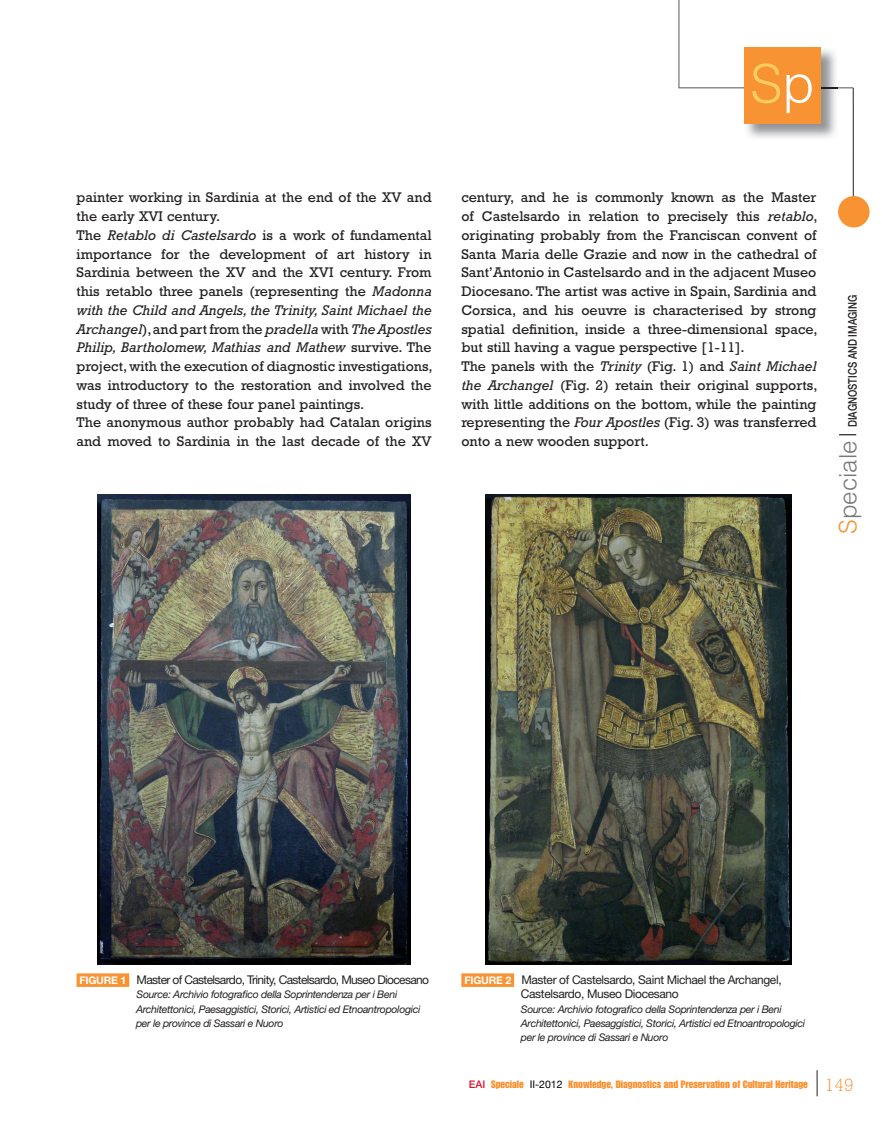
<style>
.page{position:relative;width:893px;height:1127px;background:#fff}
.page>*{position:absolute;margin:0;border:0;box-sizing:border-box;transform-origin:0 0}
.t1{font:300 52.65px "Helvetica";color:#fecd64}
.t2{font:14.25px/18.8px "Rockwell";color:#231f20}
.t3{font:12px/14.2px "Helvetica Neue";letter-spacing:-.03em;color:#231f20}
.t4{font:12px "Helvetica Neue";letter-spacing:-.055em;color:#231f20}
.t5{font:500 12px "Helvetica Neue";color:#231f20;scale:.8 1}
.t6{font:italic 10.5px/14.2px "Helvetica Neue";letter-spacing:-.03em;color:#231f20}
.t7{font:10.5px "Impact";color:#f79332}
.s1{color:#fff}
.s2{font-style:italic}
.s3{font-family:"Helvetica";font-weight:300;font-size:24px;color:#f79332}
.s4{font-family:"Helvetica";font-weight:300;font-size:24px;color:#76787b}
.s5{font-weight:700;font-size:10.5px;color:#fff}
.s6{font-family:"Helvetica Neue";font-weight:500;color:#d7162e}
.s7{font-family:"Helvetica Neue";color:#000002}
.s8{font-family:"Rockwell";font-weight:300;font-size:18px}
</style>
<div class="page">
<svg style="left:679px;top:0;width:174px;height:88px"></svg>
<hr style="left:853px;top:88px;width:1px;height:112px;background:#231f20">
<div style="left:838px;top:196px;width:31px;height:31px;background:#f79332;border-radius:50%"></div>
<img style="left:744px;top:46px;width:94px;height:92px">
<img style="left:744px;top:87px;width:94px;height:1px">
<div style="left:745px;top:47px;width:76px;height:76px;background:#f79332"></div>
<svg style="left:817px;top:1070px;width:1px;height:26px"></svg>
<svg style="left:839px;top:434px;width:17px;height:1px"></svg>
<div style="left:77px;top:973px;width:52px;height:14px;background:#f79332"></div>
<div style="left:461px;top:973px;width:53px;height:14px;background:#f79332"></div>
<img style="left:98px;top:495px;width:312px;height:469px">
<img style="left:486px;top:495px;width:306px;height:469px">
<h1 class="t1" style="left:750px;top:64px;width:66px">S<span class="s1">p</span></h1>
<p class="t2" style="left:77px;top:190px;width:358px">painter working in Sardinia at the end of the XV and the early XVI century.<br>The <span class="s2">Retablo di Castelsardo</span> is a work of fundamental importance for the development of art history in Sardinia between the XV and the XVI century. From this retablo three panels (representing the <span class="s2">Madonna with the Child and Angels, the Trinity, Saint Michael the Archangel</span>), and part from the <span class="s2">pradella</span> with <span class="s2">The Apostles Philip, Bartholomew, Mathias and Mathew</span> survive. The project, with the execution of diagnostic investigations, was introductory to the restoration and involved the study of three of these four panel paintings.<br>The anonymous author probably had Catalan origins and moved to Sardinia in the last decade of the XV</p>
<p class="t2" style="left:461px;top:190px;width:358px">century, and he is commonly known as the Master of Castelsardo in relation to precisely this <span class="s2">retablo</span>, originating probably from the Franciscan convent of Santa Maria delle Grazie and now in the cathedral of Sant’Antonio in Castelsardo and in the adjacent Museo Diocesano. The artist was active in Spain, Sardinia and Corsica, and his oeuvre is characterised by strong spatial definition, inside a three-dimensional space, but still having a vague perspective [1-11].<br>The panels with the <span class="s2">Trinity</span> (Fig. 1) and <span class="s2">Saint Michael the Archangel</span> (Fig. 2) retain their original supports, with little additions on the bottom, while the painting representing the <span class="s2">Four Apostles</span> (Fig. 3) was transferred onto a new wooden support.</p>
<p class="t5" style="left:848px;top:534px;width:301px;rotate:-90deg"><span class="s3">S</span><span class="s4">peciale</span> DIAGNOSTICS AND IMAGING</p>
<p class="t4" style="left:80px;top:975px;width:351px"><span class="s5">FIGURE 1</span> Master of Castelsardo, Trinity, Castelsardo, Museo Diocesano</p>
<p class="t6" style="left:136px;top:988px;width:286px">Source: Archivio fotografico della Soprintendenza per i Beni<br>Architettonici, Paesaggistici, Storici, Artistici ed Etnoantropologici per le province di Sassari e Nuoro</p>
<p class="t3" style="left:521px;top:974px;width:262px;text-indent:-56px"><span class="s5">FIGURE 2</span> Master of Castelsardo, Saint Michael the Archangel,<br>Castelsardo, Museo Diocesano</p>
<p class="t6" style="left:521px;top:1003px;width:286px">Source: Archivio fotografico della Soprintendenza per i Beni<br>Architettonici, Paesaggistici, Storici, Artistici ed Etnoantropologici per le province di Sassari e Nuoro</p>
<p class="t7" style="left:469px;top:1080px;width:386px"><span class="s6">EAI</span> Speciale <span class="s7">II-2012</span> Knowledge, Diagnostics and Preservation of Cultural Heritage <span class="s8">149</span></p>
</div>
